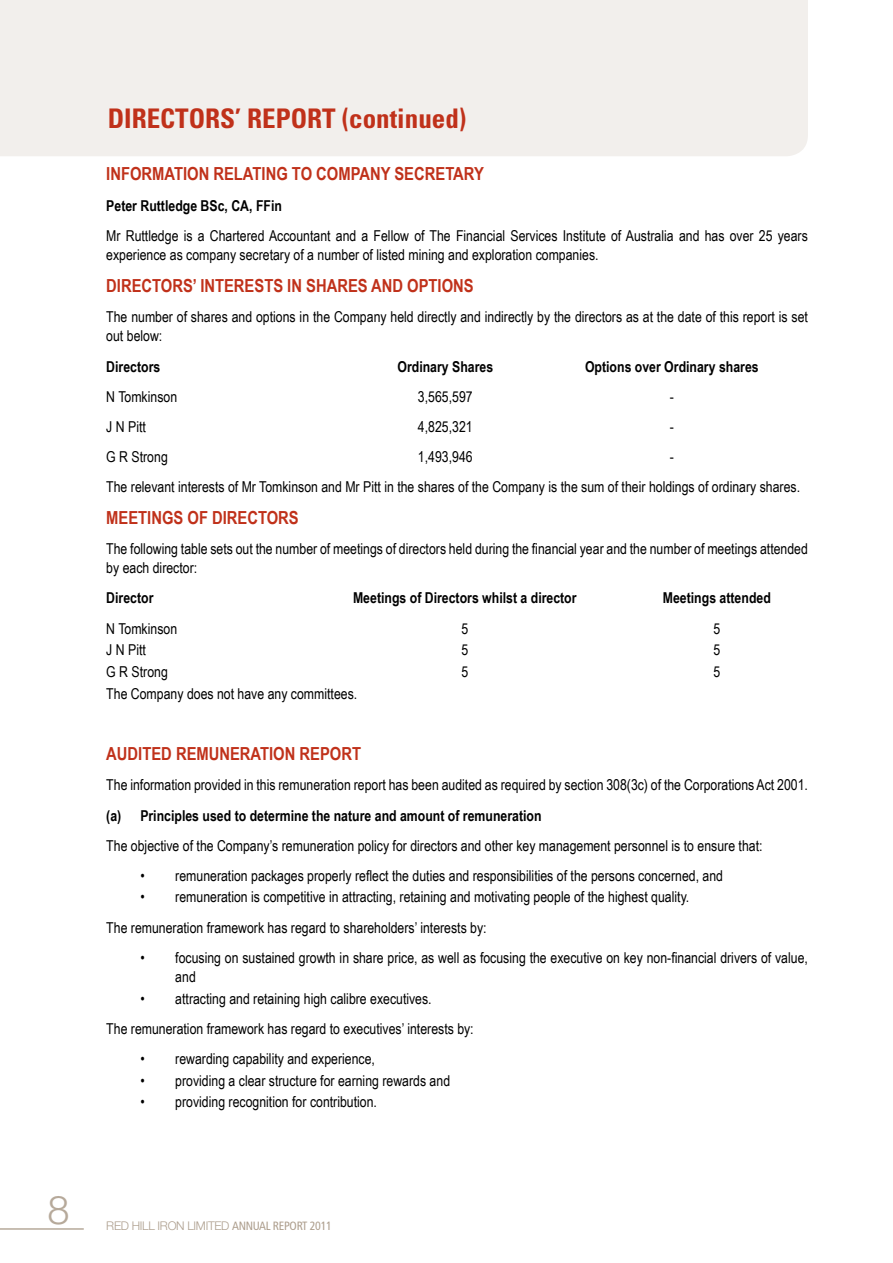
<style>
.page{position:relative;width:893px;height:1263px;background:#fff}
.page>*{position:absolute;margin:0;border:0;box-sizing:border-box;transform-origin:0 0}
.t1{font:300 39.75px "Helvetica Neue";color:#b6a99a}
.t2{font:700 condensed 27px "Univers";color:#c0311a}
.t3{font:700 18px "Arial Narrow";color:#c0311a}
.t4{font:15px/19.5px "Arial Narrow";color:#000}
.t5{font:700 15px "Arial Narrow";color:#000}
.t6{font:300 12px "Helvetica Neue";letter-spacing:-.025em;color:#ad9e8d}
.s1{font-family:"Frutiger";font-weight:400;font-stretch:condensed}
</style>
<div class="page">
<div style="left:0;top:0;width:808px;height:156px;background:#f2efec"></div>
<hr style="left:0;top:1228px;width:84px;height:2px;background:#b6a99a">
<h1 class="t1" style="left:48px;top:1185px;width:24px">8</h1>
<h2 class="t2" style="left:108px;top:102px;width:360px">DIRECTORS’ REPORT (continued)</h2>
<p class="t3" style="left:106px;top:160px;width:379px">INFORMATION RELATING TO COMPANY SECRETARY</p>
<p class="t5" style="left:106px;top:194px;width:177px">Peter Ruttledge BSc, CA, FFin</p>
<p class="t4" style="left:106px;top:225px;width:703px">Mr Ruttledge is a Chartered Accountant and a Fellow of The Financial Services Institute of Australia and has over 25 years experience as company secretary of a number of listed mining and exploration companies.</p>
<p class="t3" style="left:106px;top:272px;width:369px">DIRECTORS’ INTERESTS IN SHARES AND OPTIONS</p>
<p class="t4" style="left:106px;top:306px;width:703px">The number of shares and options in the Company held directly and indirectly by the directors as at the date of this report is set out below:</p>
<p class="t5" style="left:106px;top:355px;width:55px">Directors</p>
<p class="t5" style="left:397px;top:355px;width:97px">Ordinary Shares</p>
<p class="t5" style="left:585px;top:355px;width:175px">Options over Ordinary shares</p>
<p class="t4" style="left:106px;top:386px;width:72px">N Tomkinson</p>
<p class="t4" style="left:418px;top:386px;width:56px">3,565,597</p>
<p class="t4" style="left:670px;top:386px;width:6px">-</p>
<p class="t4" style="left:106px;top:416px;width:41px">J N Pitt</p>
<p class="t4" style="left:418px;top:416px;width:56px">4,825,321</p>
<p class="t4" style="left:670px;top:416px;width:6px">-</p>
<p class="t4" style="left:106px;top:446px;width:63px">G R Strong</p>
<p class="t4" style="left:418px;top:446px;width:56px">1,493,946</p>
<p class="t4" style="left:106px;top:441px;width:695px;line-height:30.2px;text-indent:563px">-<br>The relevant interests of Mr Tomkinson and Mr Pitt in the shares of the Company is the sum of their holdings of ordinary shares.</p>
<p class="t3" style="left:106px;top:504px;width:194px">MEETINGS OF DIRECTORS</p>
<p class="t4" style="left:106px;top:538px;width:703px">The following table sets out the number of meetings of directors held during the financial year and the number of meetings attended by each director:</p>
<p class="t5" style="left:106px;top:587px;width:49px">Director</p>
<p class="t5" style="left:353px;top:587px;width:225px">Meetings of Directors whilst a director</p>
<p class="t5" style="left:663px;top:587px;width:109px">Meetings attended</p>
<p class="t4" style="left:106px;top:618px;width:72px">N Tomkinson</p>
<p class="t4" style="left:461px;top:618px;width:8px">5</p>
<p class="t4" style="left:713px;top:618px;width:8px">5</p>
<p class="t4" style="left:106px;top:640px;width:41px">J N Pitt</p>
<p class="t4" style="left:461px;top:640px;width:8px">5</p>
<p class="t4" style="left:713px;top:640px;width:8px">5</p>
<p class="t4" style="left:106px;top:661px;width:63px">G R Strong</p>
<p class="t4" style="left:461px;top:661px;width:8px">5</p>
<p class="t4" style="left:713px;top:661px;width:8px">5</p>
<p class="t4" style="left:106px;top:683px;width:252px">The Company does not have any committees.</p>
<p class="t3" style="left:106px;top:740px;width:256px">AUDITED REMUNERATION REPORT</p>
<p class="t4" style="left:106px;top:775px;width:703px">The information provided in this remuneration report has been audited as required by section 308(3c) of the Corporations Act 2001.</p>
<p class="t5" style="left:106px;top:804px;width:437px">(a) Principles used to determine the nature and amount of remuneration</p>
<p class="t4" style="left:106px;top:835px;width:658px">The objective of the Company’s remuneration policy for directors and other key management personnel is to ensure that:</p>
<p class="t4" style="left:140px;top:865px;width:584px">• remuneration packages properly reflect the duties and responsibilities of the persons concerned, and</p>
<p class="t4" style="left:106px;top:881px;width:585px;line-height:30.2px;text-indent:34px">• remuneration is competitive in attracting, retaining and motivating people of the highest quality.<br>The remuneration framework has regard to shareholders’ interests by:</p>
<p class="t4" style="left:175px;top:947px;width:634px;text-indent:-35px">• focusing on sustained growth in share price, as well as focusing the executive on key non-financial drivers of value, and</p>
<p class="t4" style="left:106px;top:983px;width:369px;line-height:30.2px;text-align:center">• attracting and retaining high calibre executives.<br>The remuneration framework has regard to executives’ interests by:</p>
<p class="t4" style="left:140px;top:1048px;width:236px">• rewarding capability and experience,</p>
<p class="t4" style="left:140px;top:1070px;width:311px">• providing a clear structure for earning rewards and</p>
<p class="t4" style="left:140px;top:1092px;width:238px">• providing recognition for contribution.</p>
<p class="t6" style="left:106px;top:1218px;width:227px">RED HILL IRON LIMITED <span class="s1">ANNUAL REPORT 2011</span></p>
</div>
